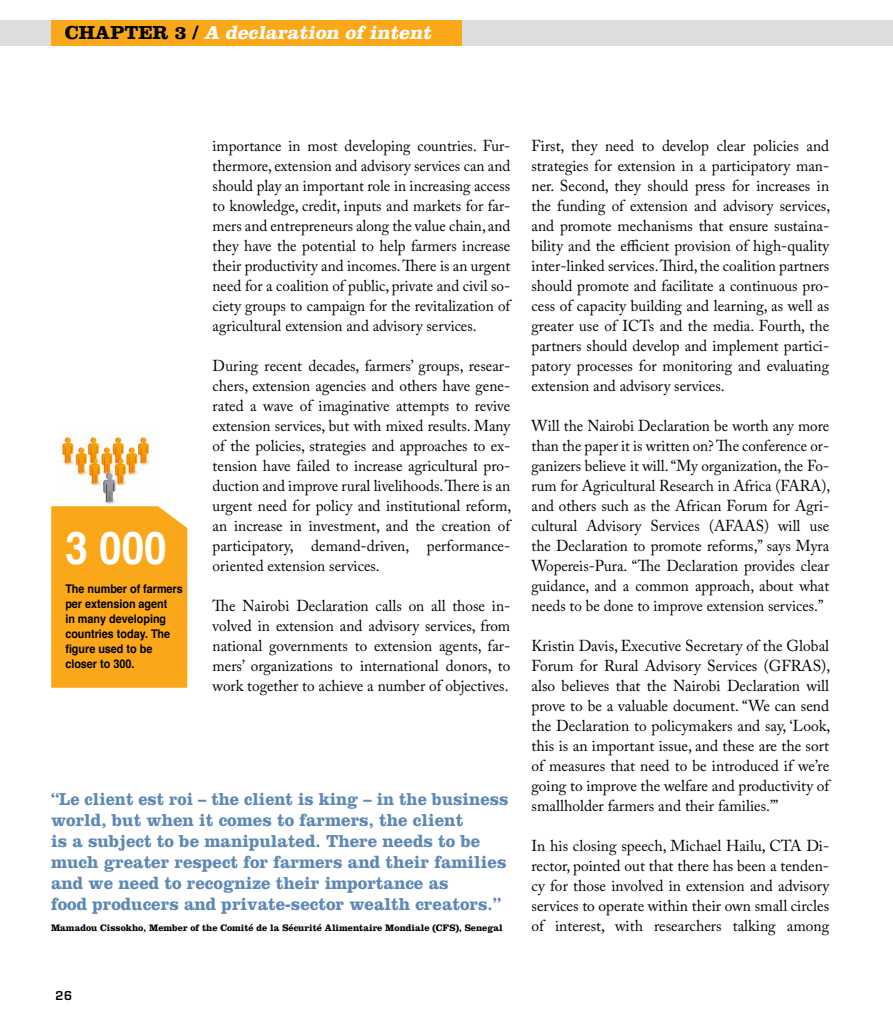
<style>
.page{position:relative;width:893px;height:1021px;background:#fff}
.page>*{position:absolute;margin:0;border:0;box-sizing:border-box;transform-origin:0 0}
.t1{font:700 45px "Helvetica";color:#fff;scale:.9 1}
.t2{font:italic 700 19.5px "Clarendon";color:#fff}
.t3{font:700 19.5px "Clarendon";color:#000}
.t4{font:700 18px/21px "Clarendon";color:#5f88b4;scale:.92 1}
.t5{font:15.75px/20px "Adobe Caslon Pro";color:#000;text-align:justify}
.t6{font:15.75px/20px "Adobe Caslon Pro";color:#000;text-align:justify;scale:.96 1}
.t7{font:700 12px/15px "Helvetica";color:#000;scale:.9 1}
.t8{font:600 12px "Eurostile";color:#000;scale:.95 1}
.t9{font:700 9.75px "Clarendon";color:#000;scale:.95 1}
.s1{font-style:normal;color:#000}
</style>
<div class="page">
<img style="left:58px;top:431px;width:95px;height:73px">
<div style="left:0;top:20px;width:893px;height:25px;background:#dcddde"></div>
<div style="left:51px;top:20px;width:410px;height:25px;background:#faa81a"></div>
<div style="left:51px;top:506px;width:136px;height:181px;background:#faa81a"></div>
<p class="t3" style="left:65px;top:21px;width:75px">CHAPter</p>
<p class="t2" style="left:175px;top:21px;width:262px"><span class="s1">3 /</span> A declaration of intent</p>
<h1 class="t1" style="left:65px;top:512px;width:114px">3 000</h1>
<p class="t7" style="left:65px;top:581px;width:132px">The number of farmers per extension agent<br>in many developing countries today. The figure used to be closer to 300.</p>
<p class="t6" style="left:213px;top:136px;width:312px">importance in most developing countries. Fur&shy;thermore, extension and advisory services can and should play an important role in increasing access to knowledge, credit, inputs and markets for far&shy;mers and entrepreneurs along the value chain, and they have the potential to help farmers increase their productivity and incomes. There is an urgent need for a coalition of public, private and civil so&shy;ciety groups to campaign for the revitalization of agricultural extension and advisory services.</p>
<p class="t5" style="left:213px;top:355px;width:300px">During recent decades, farmers’ groups, resear&shy;chers, extension agencies and others have gene&shy;rated a wave of imaginative attempts to revive extension services, but with mixed results. Many of the policies, strategies and approaches to ex&shy;tension have failed to increase agricultural pro&shy;duction and improve rural livelihoods. There is an urgent need for policy and institutional reform, an increase in investment, and the creation of participatory, demand-driven, performance&shy;oriented extension services.</p>
<p class="t5" style="left:213px;top:595px;width:299px">The Nairobi Declaration calls on all those in&shy;volved in extension and advisory services, from national governments to extension agents, far&shy;mers’ organizations to international donors, to work together to achieve a number of objectives.</p>
<p class="t4" style="left:51px;top:788px;width:499px">“Le client est roi – the client is king – in the business world, but when it comes to farmers, the client<br>is a subject to be manipulated. There needs to be much greater respect for farmers and their families and we need to recognize their importance as<br>food producers and private-sector wealth creators.”</p>
<p class="t9" style="left:51px;top:922px;width:477px">Mamadou Cissokho, Member of the Comité de la Sécurité Alimentaire Mondiale (CFS), Senegal</p>
<p class="t5" style="left:532px;top:136px;width:300px">First, they need to develop clear policies and strategies for extension in a participatory man&shy;ner. Second, they should press for increases in the funding of extension and advisory services, and promote mechanisms that ensure sustaina&shy;bility and the efficient provision of high-quality inter-linked services. Third, the coalition partners should promote and facilitate a continuous pro&shy;cess of capacity building and learning, as well as greater use of ICTs and the media. Fourth, the partners should develop and implement partici&shy;patory processes for monitoring and evaluating extension and advisory services.</p>
<p class="t6" style="left:531px;top:415px;width:313px">Will the Nairobi Declaration be worth any more than the paper it is written on? The conference or&shy;ganizers believe it will. “My organization, the Fo&shy;rum for Agricultural Research in Africa (FARA), and others such as the African Forum for Agri&shy;cultural Advisory Services (AFAAS) will use the Declaration to promote reforms,” says Myra Wopereis-Pura. “The Declaration provides clear guidance, and a common approach, about what needs to be done to improve extension services.”</p>
<p class="t5" style="left:531px;top:635px;width:300px">Kristin Davis, Executive Secretary of the Global Forum for Rural Advisory Services (GFRAS), also believes that the Nairobi Declaration will prove to be a valuable document. “We can send the Declaration to policymakers and say, ‘Look, this is an important issue, and these are the sort of measures that need to be introduced if we’re going to improve the welfare and productivity of smallholder farmers and their families.’”</p>
<p class="t5" style="left:531px;top:835px;width:299px">In his closing speech, Michael Hailu, CTA Di&shy;rector, pointed out that there has been a tenden&shy;cy for those involved in extension and advisory services to operate within their own small circles of interest, with researchers talking among</p>
<p class="t8" style="left:56px;top:987px;width:19px">26</p>
</div>
